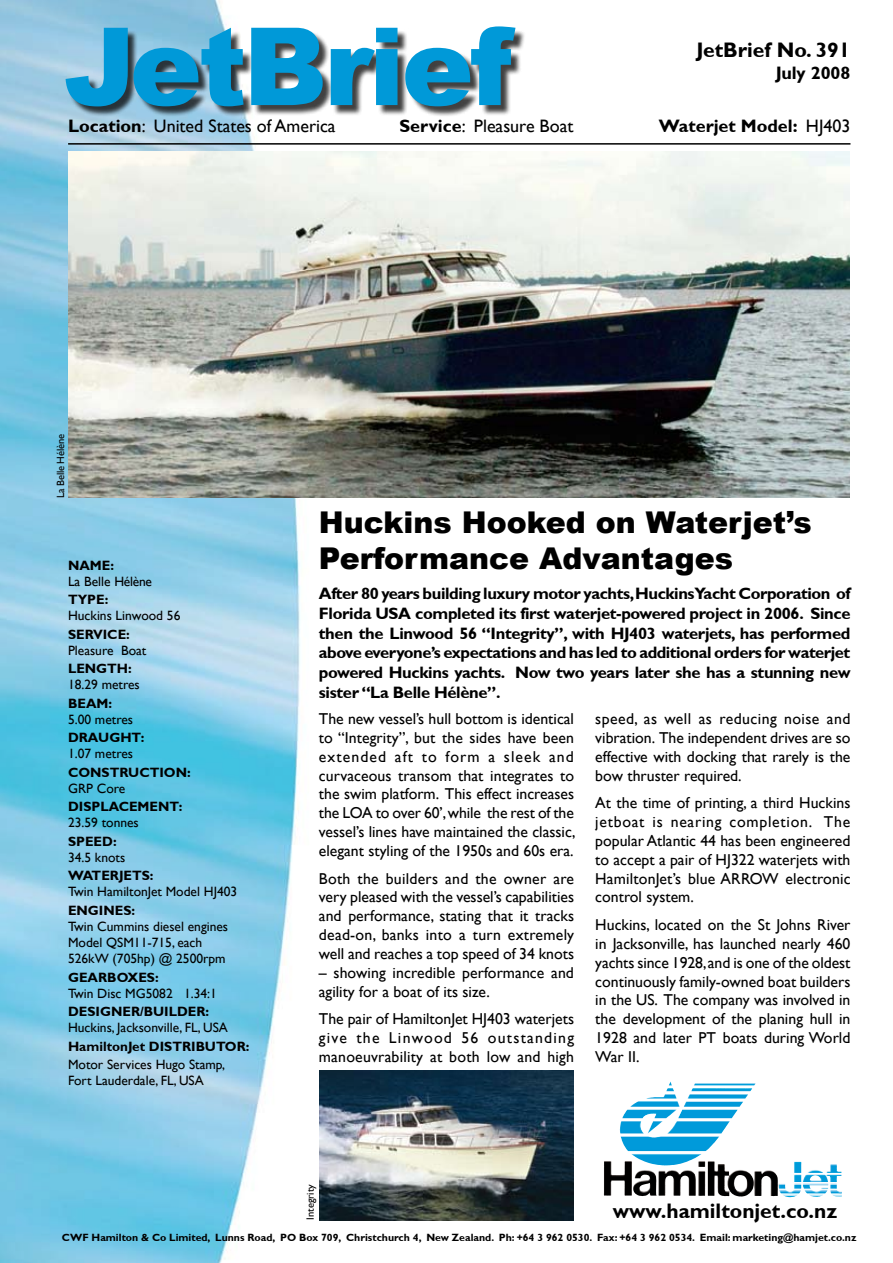
<style>
.page{position:relative;width:893px;height:1263px;background:#fff}
.page>*{position:absolute;margin:0;border:0;box-sizing:border-box;transform-origin:0 0}
.t1{font:900 108px "Arial";letter-spacing:-.03em;color:#0099d8}
.t2{font:900 30px/36px "Arial";color:#000}
.t3{font:700 21px "Gill Sans";color:#000}
.t4{font:18px "Gill Sans";color:#000}
.t5{font:700 18px "Gill Sans";color:#000}
.t6{font:700 16.5px/19.8px "Gill Sans";letter-spacing:-.02em;color:#000;text-align:justify}
.t7{font:15.75px/18.9px "Gill Sans";color:#000;text-align:justify}
.t8{font:13.5px/16.2px "Gill Sans";color:#000}
.t9{font:700 13.5px "Gill Sans";color:#000}
.t10{font:700 10.5px "Gill Sans";color:#000}
.t11{font:10.5px "Gill Sans";letter-spacing:-.02em;color:#000}
.t12{font:10.5px "Gill Sans";color:#000}
.s1{font-weight:700}
.s2{font-weight:400}
</style>
<div class="page">
<img style="left:0;top:0;width:324px;height:1263px">
<hr style="left:68px;top:143px;width:782px;height:2px;background:#000">
<img style="left:622px;top:1081px;width:134px;height:37px">
<div style="left:67px;top:29px;width:599px;height:164px;background:#000;opacity:.75"></div>
<img style="left:68px;top:151px;width:782px;height:347px">
<img style="left:320px;top:1070px;width:254px;height:150px">
<h1 class="t1" style="left:64px;top:6px;width:450px">JetBrief</h1>
<p class="t4" style="left:68px;top:115px;width:269px"><span class="s1">Location</span>: United States of America</p>
<p class="t4" style="left:399px;top:115px;width:176px"><span class="s1">Service</span>: Pleasure Boat</p>
<p class="t5" style="left:659px;top:115px;width:193px">Waterjet Model: <span class="s2">HJ403</span></p>
<h3 class="t3" style="left:696px;top:38px;width:155px">JetBrief No. 391</h3>
<p class="t5" style="left:776px;top:62px;width:76px">July 2008</p>
<p class="t11" style="left:54px;top:498px;width:65px;rotate:-90deg">La Belle Hélène</p>
<p class="t9" style="left:68px;top:557px;width:48px">Name:</p>
<p class="t8" style="left:68px;top:573px;width:85px">La Belle Hélène</p>
<p class="t9" style="left:68px;top:591px;width:42px">Type:</p>
<p class="t8" style="left:68px;top:607px;width:114px">Huckins Linwood 56</p>
<p class="t9" style="left:68px;top:626px;width:63px">SERVICE:</p>
<p class="t8" style="left:68px;top:642px;width:80px">Pleasure Boat</p>
<p class="t9" style="left:68px;top:660px;width:65px">LENGTH:</p>
<p class="t8" style="left:68px;top:676px;width:73px">18.29 metres</p>
<p class="t9" style="left:68px;top:695px;width:46px">BEAM:</p>
<p class="t8" style="left:68px;top:711px;width:67px">5.00 metres</p>
<p class="t9" style="left:68px;top:729px;width:78px">DRAUGHT:</p>
<p class="t8" style="left:68px;top:745px;width:67px">1.07 metres</p>
<p class="t9" style="left:68px;top:764px;width:124px">CONSTRUCTION:</p>
<p class="t8" style="left:68px;top:780px;width:59px">GRP Core</p>
<p class="t9" style="left:68px;top:799px;width:19px">Displ</p>
<p class="t9" style="left:109px;top:799px;width:21px">acement</p>
<p class="t9" style="left:179px;top:799px;width:5px">:</p>
<p class="t8" style="left:68px;top:814px;width:72px">23.59 tonnes</p>
<p class="t9" style="left:68px;top:833px;width:50px">SPEED:</p>
<p class="t8" style="left:68px;top:849px;width:59px">34.5 knots</p>
<p class="t9" style="left:68px;top:868px;width:87px">WATERJETS:</p>
<p class="t8" style="left:68px;top:883px;width:171px">Twin HamiltonJet Model HJ403</p>
<p class="t9" style="left:68px;top:902px;width:69px">ENGINEs:</p>
<p class="t8" style="left:68px;top:918px;width:162px">Twin Cummins diesel engines<br>Model QSM11-715, each<br>526kW (705hp) @ 2500rpm</p>
<p class="t9" style="left:68px;top:969px;width:41px">Gearbo</p>
<p class="t9" style="left:127px;top:969px;width:33px">xes:</p>
<p class="t8" style="left:68px;top:985px;width:150px">Twin Disc MG5082 1.34:1</p>
<p class="t9" style="left:68px;top:1003px;width:86px">DESIGNER/builder</p>
<p class="t9" style="left:206px;top:1003px;width:5px">:</p>
<p class="t8" style="left:68px;top:1019px;width:161px">Huckins, Jacksonville, FL, USA</p>
<p class="t9" style="left:68px;top:1038px;width:183px">HamiltonJet DISTRIBUTOR:</p>
<p class="t8" style="left:68px;top:1056px;width:159px">Motor Services Hugo Stamp,<br>Fort Lauderdale, FL, USA</p>
<h2 class="t2" style="left:319px;top:505px;width:494px">Huckins Hooked on Waterjet’s<br>Performance Advantages</h2>
<p class="t6" style="left:319px;top:583px;width:533px">After 80 years building luxury motor yachts, Huckins Yacht Corporation of Florida USA completed its first waterjet-powered project in 2006. Since then the Linwood 56 “Integrity”, with HJ403 waterjets, has performed above everyone’s expectations and has led to additional orders for waterjet powered Huckins yachts. Now two years later she has a stunning new sister “La Belle Hélène”.</p>
<p class="t7" style="left:319px;top:709px;width:258px">The new vessel’s hull bottom is identical to “Integrity”, but the sides have been extended aft to form a sleek and curvaceous transom that integrates to the swim platform. This effect increases the LOA to over 60’, while the rest of the vessel’s lines have maintained the classic, elegant styling of the 1950s and 60s era.</p>
<p class="t7" style="left:319px;top:869px;width:257px">Both the builders and the owner are very pleased with the vessel’s capabilities and performance, stating that it tracks dead-on, banks into a turn extremely well and reaches a top speed of 34 knots</p>
<p class="t7" style="left:319px;top:963px;width:257px">– showing incredible performance and agility for a boat of its size.</p>
<p class="t7" style="left:319px;top:1009px;width:257px">The pair of HamiltonJet HJ403 waterjets give the Linwood 56 outstanding manoeuvrability at both low and high</p>
<p class="t7" style="left:595px;top:709px;width:257px">speed, as well as reducing noise and vibration. The independent drives are so effective with docking that rarely is the bow thruster required.</p>
<p class="t7" style="left:595px;top:793px;width:257px">At the time of printing, a third Huckins jetboat is nearing completion. The popular Atlantic 44 has been engineered to accept a pair of HJ322 waterjets with HamiltonJet’s blue ARROW electronic control system.</p>
<p class="t7" style="left:595px;top:915px;width:257px">Huckins, located on the St Johns River in Jacksonville, has launched nearly 460 yachts since 1928, and is one of the oldest continuously family-owned boat builders in the US. The company was involved in the development of the planing hull in 1928 and later PT boats during World War II.</p>
<p class="t12" style="left:304px;top:1220px;width:37px;rotate:-90deg">Integrity</p>
<h3 class="t3" style="left:613px;top:1199px;width:226px">www.hamiltonjet.co.nz</h3>
<p class="t10" style="left:62px;top:1231px;width:796px">CWF Hamilton &amp; Co Limited, Lunns Road, PO Box 709, Christchurch 4, New Zealand. Ph: +64 3 962 0530. Fax: +64 3 962 0534. Email: marketing@hamjet.co.nz</p>
</div>
